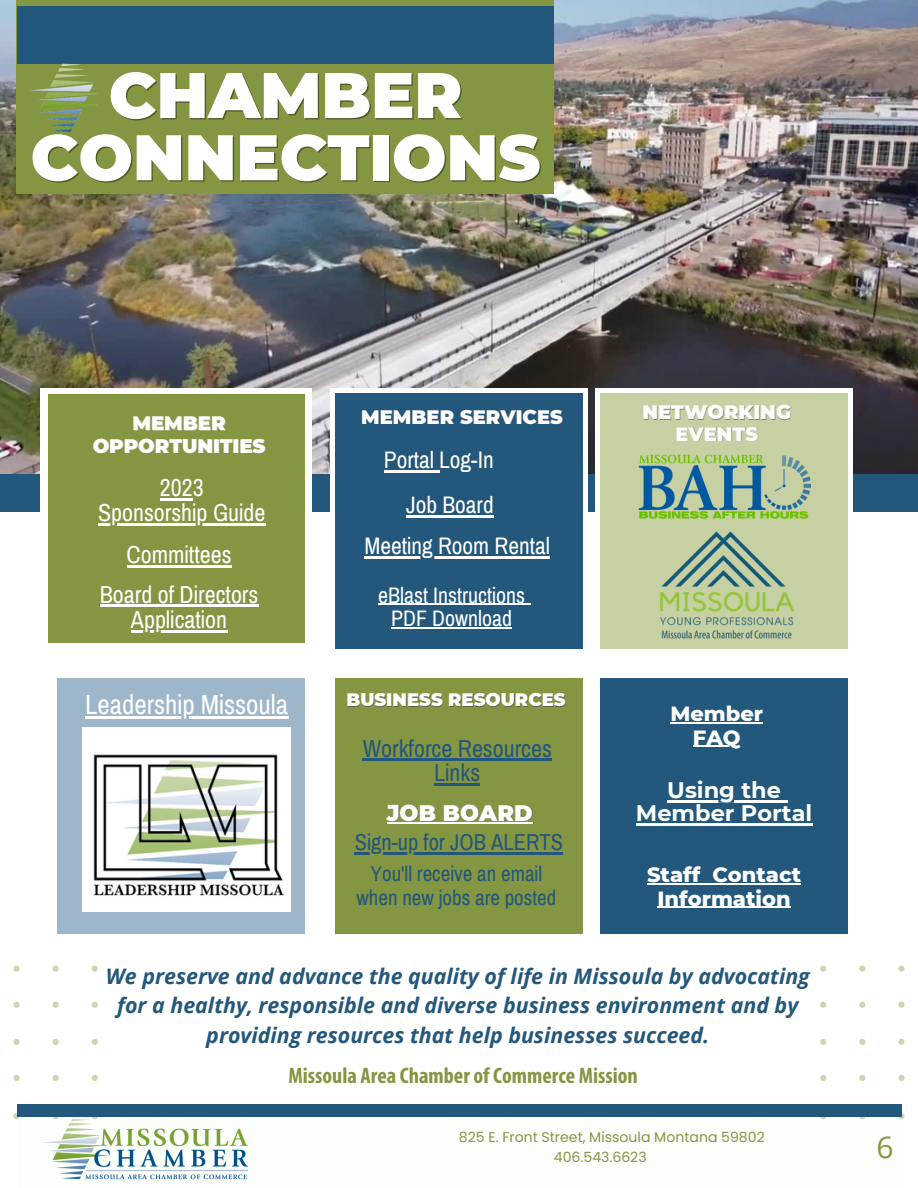
<style>
.page{position:relative;width:918px;height:1188px;background:#fff}
.page>*{position:absolute;margin:0;border:0;box-sizing:border-box;transform-origin:0 0}
.t1{font:900 64.35px/62.2px "Montserrat";color:#fff;text-align:center}
.t2{font:30px "Open Sans";color:#849642}
.t3{font:27px "Archivo Narrow";color:#fff}
.t4{font:24px/24.8px "Archivo Narrow";color:#fff;text-align:center}
.t5{font:24px/24.8px "Archivo Narrow";color:#23577b;text-align:center}
.t6{font:23.4px "Archivo Narrow";color:#fff}
.t7{font:700 condensed 22.5px "Myriad Pro";color:#849642}
.t8{font:700 22.5px/23.7px "Montserrat";color:#fcfefc;text-align:center}
.t9{font:22.5px "Archivo Narrow";color:#23577b}
.t10{font:900 22.5px "Montserrat";color:#fff}
.t11{font:21.9px/23.7px "Archivo Narrow";color:#fff;text-align:center}
.t12{font:italic 700 21.45px/29.2px "Open Sans";color:#23577b;text-align:center}
.t13{font:21px/23.7px "Archivo Narrow";color:#23577b;text-align:center}
.t14{font:800 21px/23.7px "Montserrat";color:#fff;text-align:center}
.t15{font:900 19.5px/22.5px "Montserrat";color:#fff;text-align:center}
.t16{font:900 19.5px/21.3px "Montserrat";color:#fcfefc;text-align:center}
.t17{font:900 18px "Montserrat";color:#fff}
.t18{font:14.1px "Poppins";color:#849642}
</style>
<div class="page">
<img style="left:0;top:0;width:918px;height:1180px">
<hr style="left:387px;top:822px;width:146px;height:1px;background:#fff">
<hr style="left:670px;top:722px;width:93px;height:1px;background:#fff">
<hr style="left:693px;top:746px;width:48px;height:1px;background:#fff">
<hr style="left:667px;top:800px;width:114px;height:2px;background:#fcfefc">
<svg style="left:781px;top:800px;width:6px;height:2px"></svg>
<hr style="left:636px;top:824px;width:176px;height:2px;background:#fcfefc">
<h1 class="t1" style="left:31px;top:64px;width:511px">CHAMBER<br>CONNECTIONS</h1>
<p class="t15" style="left:93px;top:412px;width:174px">MEMBER<br>OPPORTUNITIES</p>
<p class="t4" style="left:98px;top:476px;width:169px">2023<br>Sponsorship Guide</p>
<p class="t4" style="left:127px;top:543px;width:106px">Committees</p>
<p class="t4" style="left:100px;top:582px;width:160px;line-height:25.8px">Board of Directors<br>Application</p>
<p class="t3" style="left:85px;top:690px;width:205px">Leadership Missoula</p>
<p class="t15" style="left:361px;top:405px;width:203px">MEMBER SERVICES</p>
<p class="t6" style="left:384px;top:447px;width:111px">Portal Log-In</p>
<p class="t6" style="left:406px;top:492px;width:89px">Job Board</p>
<p class="t6" style="left:365px;top:534px;width:187px">Meeting Room Rental</p>
<p class="t11" style="left:378px;top:583px;width:148px">eBlast Instructions<br>PDF Download</p>
<p class="t17" style="left:346px;top:689px;width:221px">BUSINESS RESOURCES</p>
<p class="t5" style="left:363px;top:736px;width:191px">Workforce Resources<br>Links</p>
<p class="t10" style="left:387px;top:799px;width:147px">JOB BOARD</p>
<p class="t9" style="left:355px;top:830px;width:210px">Sign-up for JOB ALERTS</p>
<p class="t13" style="left:356px;top:862px;width:201px">You'll receive an email when new jobs are posted</p>
<p class="t16" style="left:642px;top:402px;width:150px">NETWORKING<br>EVENTS</p>
<p class="t14" style="left:670px;top:702px;width:94px">Member<br>FAQ</p>
<p class="t8" style="left:636px;top:778px;width:178px">Using the<br>Member Portal</p>
<p class="t14" style="left:647px;top:863px;width:156px">Staff Contact<br>Information</p>
<p class="t12" style="left:106px;top:961px;width:706px">We preserve and advance the quality of life in Missoula by advocating for a healthy, responsible and diverse business environment and by providing resources that help businesses succeed.</p>
<p class="t7" style="left:289px;top:1066px;width:351px">Missoula Area Chamber of Commerce Mission</p>
<p class="t18" style="left:459px;top:1127px;width:307px">825 E. Front Street, Missoula Montana 59802</p>
<p class="t18" style="left:554px;top:1147px;width:94px">406.543.6623</p>
<h2 class="t2" style="left:876px;top:1126px;width:19px">6</h2>
</div>
